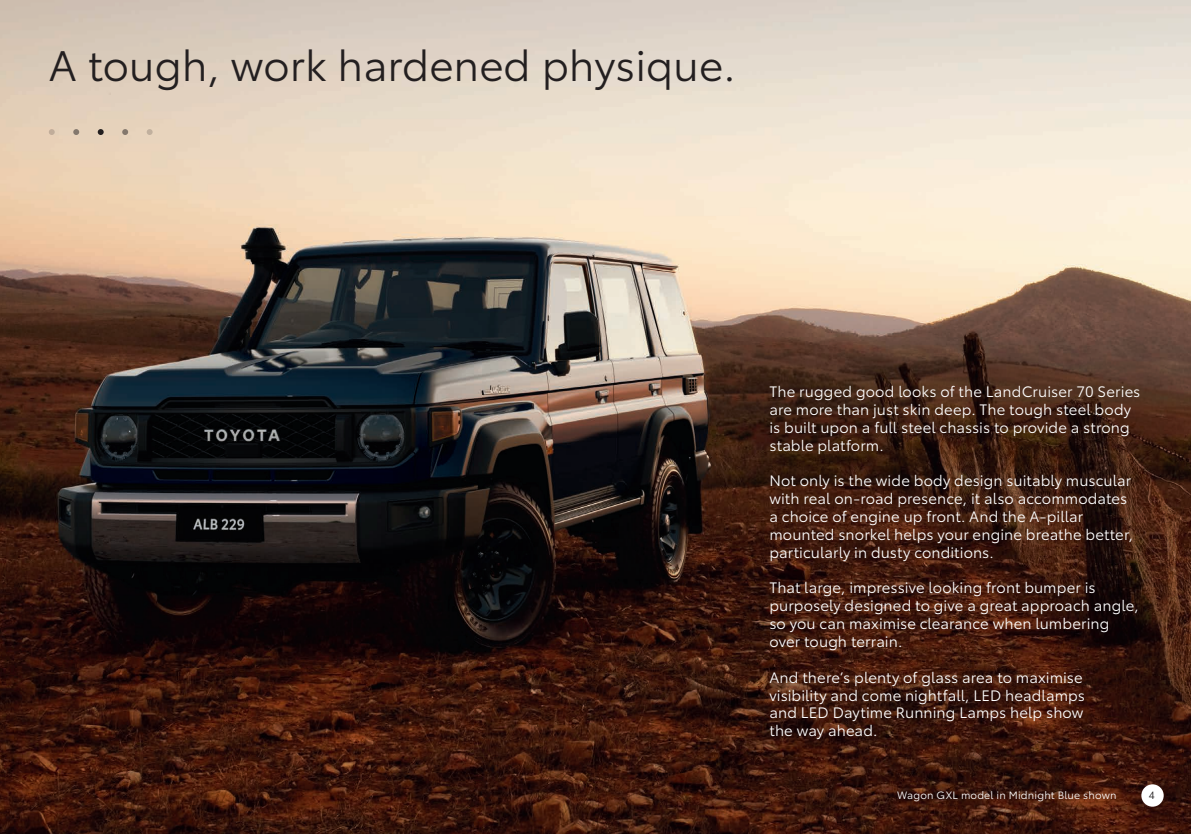
<style>
.page{position:relative;width:1191px;height:834px;background:#fff}
.page>*{position:absolute;margin:0;border:0;box-sizing:border-box;transform-origin:0 0}
.t1{font:42px "Toyota Type";color:#231f20}
.t2{font:14.88px/17.8px "Toyota Type";letter-spacing:.005em;color:#fff}
.t3{font:10.5px "Toyota Type";letter-spacing:.015em;color:#fff}
.t4{font:10.5px "Toyota Type";color:#231f20}
</style>
<div class="page">
<img style="left:0;top:0;width:1191px;height:833px">
<svg style="left:49px;top:129px;width:6px;height:6px"></svg>
<svg style="left:73px;top:129px;width:6px;height:6px"></svg>
<svg style="left:98px;top:129px;width:6px;height:6px"></svg>
<svg style="left:122px;top:129px;width:6px;height:6px"></svg>
<svg style="left:147px;top:129px;width:6px;height:6px"></svg>
<div style="left:1141px;top:784px;width:22px;height:22px;background:#fff;border-radius:50%"></div>
<h1 class="t1" style="left:49px;top:35px;width:688px">A tough, work hardened physique.</h1>
<p class="t2" style="left:769px;top:381px;width:372px">The rugged good looks of the LandCruiser 70 Series are more than just skin deep. The tough steel body is built upon a full steel chassis to provide a strong stable platform.</p>
<p class="t2" style="left:769px;top:471px;width:365px">Not only is the wide body design suitably muscular with real on-road presence, it also accommodates a choice of engine up front. And the A-pillar mounted snorkel helps your engine breathe better, particularly in dusty conditions.</p>
<p class="t2" style="left:769px;top:578px;width:371px">That large, impressive looking front bumper is purposely designed to give a great approach angle, so you can maximise clearance when lumbering over tough terrain.</p>
<p class="t2" style="left:769px;top:667px;width:317px">And there’s plenty of glass area to maximise visibility and come nightfall, LED headlamps and LED Daytime Running Lamps help show the way ahead.</p>
<p class="t3" style="left:897px;top:787px;width:221px">Wagon GXL model in Midnight Blue shown</p>
<p class="t4" style="left:1148px;top:787px;width:8px">4</p>
</div>
